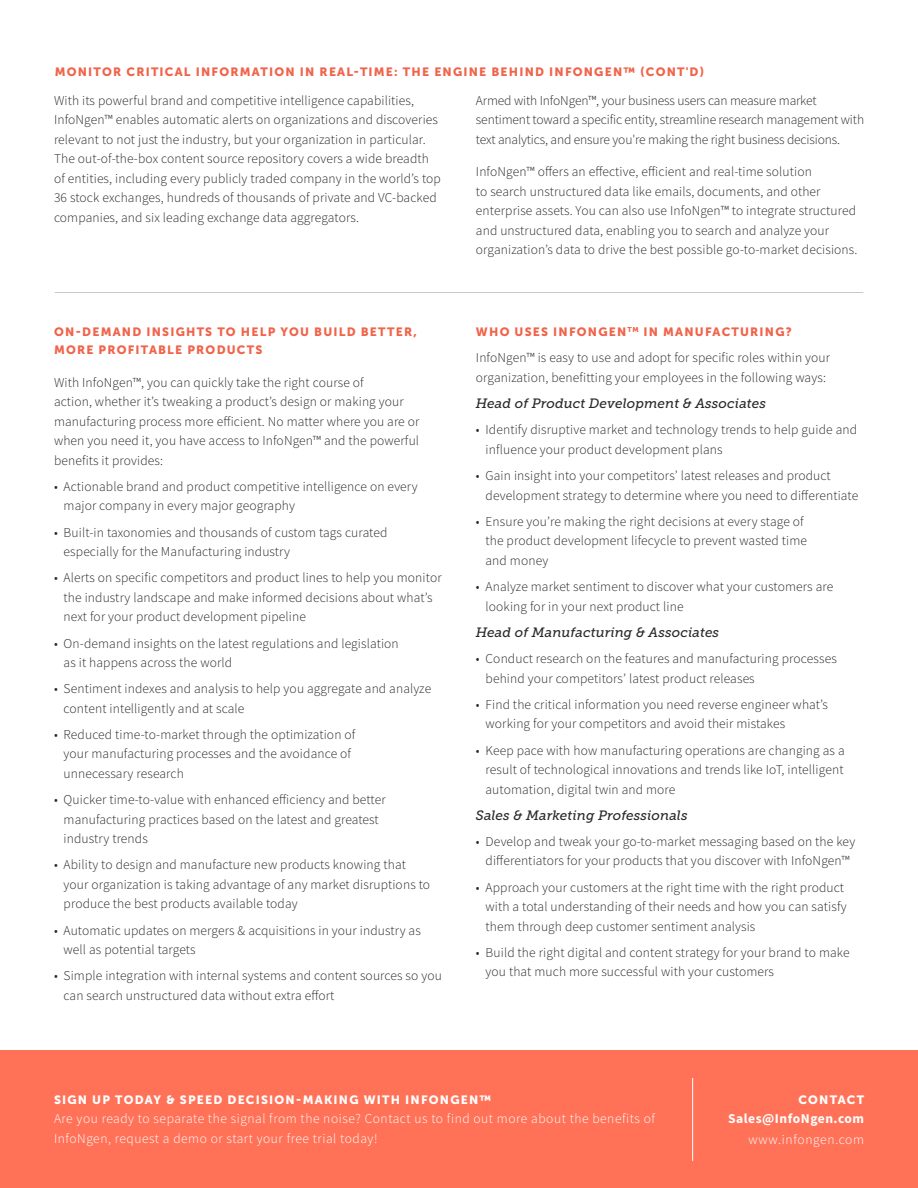
<style>
.page{position:relative;width:918px;height:1188px;background:#fff}
.page>*{position:absolute;margin:0;border:0;box-sizing:border-box;transform-origin:0 0}
.t1{font:300 13.5px/19.5px "Source Sans Pro";letter-spacing:.01em;color:#292829}
.t2{font:300 13.5px/19.5px "Source Sans Pro";letter-spacing:-.01em;color:#292829}
.t3{font:300 13.5px/19.5px "Source Sans Pro";letter-spacing:.04em;color:#fff}
.t4{font:italic 13.5px "Museo Slab 500";letter-spacing:.01em;color:#292829}
.t5{font:700 13.5px "Source Sans Pro";letter-spacing:.04em;color:#fff}
.t6{font:12px/18px "Museo Sans 900";letter-spacing:.1em;color:#f1634a}
.t7{font:12px "Museo Sans 900";letter-spacing:.1em;color:#fff}
</style>
<div class="page">
<div style="left:0;top:1051px;width:918px;height:137px;background:#ff7258"></div>
<hr style="left:55px;top:292px;width:808px;height:1px;background:#c7c8c9">
<hr style="left:692px;top:1078px;width:1px;height:83px;background:#fff">
<p class="t6" style="left:55px;top:63px;width:651px">MONITOR CRITICAL INFORMATION IN REAL-TIME: THE ENGINE BEHIND INFONGEN™ (CONT'D)</p>
<p class="t1" style="left:54px;top:91px;width:388px">With its powerful brand and competitive intelligence capabilities, InfoNgen™ enables automatic alerts on organizations and discoveries relevant to not just the industry, but your organization in particular.<br>The out-of-the-box content source repository covers a wide breadth of entities, including every publicly traded company in the world’s top 36 stock exchanges, hundreds of thousands of private and VC-backed companies, and six leading exchange data aggregators.</p>
<p class="t2" style="left:476px;top:91px;width:390px">Armed with InfoNgen™, your business users can measure market sentiment toward a specific entity, streamline research management with text analytics, and ensure you're making the right business decisions.</p>
<p class="t1" style="left:476px;top:162px;width:383px">InfoNgen™ offers an effective, efficient and real-time solution<br>to search unstructured data like emails, documents, and other enterprise assets. You can also use InfoNgen™ to integrate structured and unstructured data, enabling you to search and analyze your organization’s data to drive the best possible go-to-market decisions.</p>
<p class="t6" style="left:54px;top:323px;width:364px">ON-DEMAND INSIGHTS TO HELP YOU BUILD BETTER,<br>MORE PROFITABLE PRODUCTS</p>
<p class="t1" style="left:54px;top:372px;width:367px">With InfoNgen™, you can quickly take the right course of<br>action, whether it’s tweaking a product’s design or making your manufacturing process more efficient. No matter where you are or when you need it, you have access to InfoNgen™ and the powerful benefits it provides:</p>
<p class="t1" style="left:64px;top:477px;width:356px;text-indent:-10px">• Actionable brand and product competitive intelligence on every major company in every major geography</p>
<p class="t1" style="left:64px;top:522px;width:325px;text-indent:-10px">• Built-in taxonomies and thousands of custom tags curated especially for the Manufacturing industry</p>
<p class="t1" style="left:64px;top:568px;width:380px;text-indent:-10px">• Alerts on specific competitors and product lines to help you monitor the industry landscape and make informed decisions about what’s next for your product development pipeline</p>
<p class="t1" style="left:64px;top:633px;width:337px;text-indent:-10px">• On-demand insights on the latest regulations and legislation as it happens across the world</p>
<p class="t1" style="left:64px;top:679px;width:369px;text-indent:-10px">• Sentiment indexes and analysis to help you aggregate and analyze content intelligently and at scale</p>
<p class="t1" style="left:64px;top:725px;width:293px;text-indent:-10px">• Reduced time-to-market through the optimization of your manufacturing processes and the avoidance of unnecessary research</p>
<p class="t1" style="left:64px;top:790px;width:324px;text-indent:-10px">• Quicker time-to-value with enhanced efficiency and better manufacturing practices based on the latest and greatest industry trends</p>
<p class="t1" style="left:64px;top:855px;width:368px;text-indent:-10px">• Ability to design and manufacture new products knowing that your organization is taking advantage of any market disruptions to produce the best products available today</p>
<p class="t1" style="left:64px;top:920px;width:359px;text-indent:-10px">• Automatic updates on mergers &amp; acquisitions in your industry as well as potential targets</p>
<p class="t1" style="left:64px;top:966px;width:380px;text-indent:-10px">• Simple integration with internal systems and content sources so you can search unstructured data without extra effort</p>
<p class="t6" style="left:476px;top:323px;width:317px">WHO USES INFONGEN<sup>TM</sup> IN MANUFACTURING?</p>
<p class="t1" style="left:476px;top:348px;width:356px">InfoNgen™ is easy to use and adopt for specific roles within your organization, benefitting your employees in the following ways:</p>
<p class="t4" style="left:476px;top:396px;width:292px">Head of Product Development &amp; Associates</p>
<p class="t1" style="left:486px;top:420px;width:373px;text-indent:-10px">• Identify disruptive market and technology trends to help guide and influence your product development plans</p>
<p class="t1" style="left:486px;top:466px;width:374px;text-indent:-10px">• Gain insight into your competitors’ latest releases and product development strategy to determine where you need to differentiate</p>
<p class="t1" style="left:486px;top:512px;width:323px;text-indent:-10px">• Ensure you’re making the right decisions at every stage of the product development lifecycle to prevent wasted time and money</p>
<p class="t1" style="left:486px;top:577px;width:349px;text-indent:-10px">• Analyze market sentiment to discover what your customers are looking for in your next product line</p>
<p class="t4" style="left:476px;top:625px;width:245px">Head of Manufacturing &amp; Associates</p>
<p class="t1" style="left:486px;top:649px;width:353px;text-indent:-10px">• Conduct research on the features and manufacturing processes behind your competitors’ latest product releases</p>
<p class="t1" style="left:486px;top:695px;width:344px;text-indent:-10px">• Find the critical information you need reverse engineer what’s working for your competitors and avoid their mistakes</p>
<p class="t1" style="left:486px;top:740px;width:361px;text-align:justify;text-indent:-10px">• Keep pace with how manufacturing operations are changing as a result of technological innovations and trends like IoT, intelligent automation, digital twin and more</p>
<p class="t4" style="left:476px;top:808px;width:213px">Sales &amp; Marketing Professionals</p>
<p class="t1" style="left:476px;top:832px;width:381px;text-align:center">• Develop and tweak your go-to-market messaging based on the key differentiators for your products that you discover with InfoNgen™</p>
<p class="t1" style="left:486px;top:878px;width:363px;text-indent:-10px">• Approach your customers at the right time with the right product with a total understanding of their needs and how you can satisfy them through deep customer sentiment analysis</p>
<p class="t1" style="left:486px;top:943px;width:366px;text-indent:-10px">• Build the right digital and content strategy for your brand to make you that much more successful with your customers</p>
<p class="t7" style="left:54px;top:1093px;width:439px">SIGN UP TODAY &amp; SPEED DECISION-MAKING WITH INFONGEN™</p>
<p class="t3" style="left:54px;top:1109px;width:603px">Are you ready to separate the signal from the noise? Contact us to find out more about the benefits of<br>InfoNgen, request a demo or start your free trial today!</p>
<p class="t7" style="left:798px;top:1093px;width:67px">CONTACT</p>
<p class="t5" style="left:728px;top:1110px;width:138px">Sales@InfoNgen.com</p>
<p class="t3" style="left:749px;top:1130px;width:117px">www.infongen.com</p>
</div>
